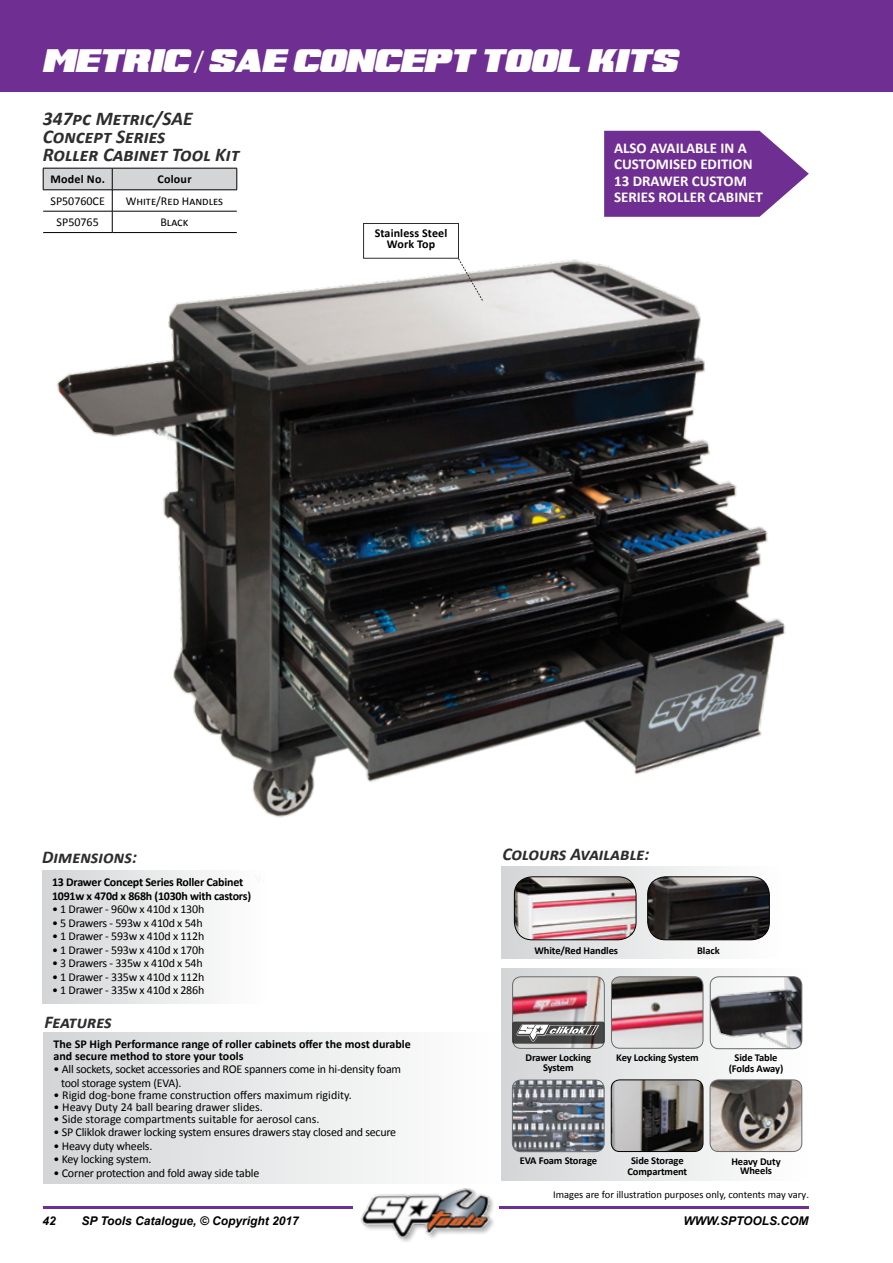
<style>
.page{position:relative;width:893px;height:1263px;background:#fff}
.page>*{position:absolute;margin:0;border:0;box-sizing:border-box;transform-origin:0 0}
.t1{font:italic 28.5px "Super Retro M54";color:#fff}
.t2{font:italic 700 19.5px/18px "Calibri";color:#2d2d2d}
.t3{font:italic 700 18px "Calibri";color:#2d2d2d}
.t4{font:700 15px/16.5px "Calibri";color:#fff}
.t5{font:12px/13.5px "Calibri";letter-spacing:-.02em;color:#000}
.t6{font:12px "Calibri";color:#000}
.t7{font:700 12px/12px "Calibri";color:#000}
.t8{font:700 12px/13.5px "Calibri";letter-spacing:-.02em;color:#000}
.t9{font:italic 700 12px "Arial";color:#000}
.t10{font:700 12px/10.5px "Calibri";letter-spacing:.01em;color:#000;text-align:center}
.t11{font:700 10.5px/10.5px "Calibri";letter-spacing:-.01em;color:#000;text-align:center}
.t12{font:10.5px "Calibri";color:#000}
.s1{font-family:"Prestige Elite Std";font-weight:700;font-style:normal}
</style>
<div class="page">
<div style="left:0;top:0;width:893px;height:92px;background:#6f2e91"></div>
<svg style="left:43px;top:168px;width:195px;height:29px"></svg>
<hr style="left:43px;top:190px;width:69px;height:1px;background:#000">
<hr style="left:112px;top:190px;width:125px;height:1px;background:#000">
<svg style="left:501px;top:876px;width:269px;height:82px"></svg>
<img style="left:648px;top:877px;width:121px;height:63px">
<div style="left:647px;top:877px;width:122px;height:63px;border:1px solid #000;border-radius:18px"></div>
<img style="left:514px;top:877px;width:122px;height:63px">
<div style="left:514px;top:877px;width:122px;height:63px;border:1px solid #000;border-radius:18px"></div>
<div style="left:43px;top:1032px;width:458px;height:152px;background:linear-gradient(to right,#d3d5d6,#fff)"></div>
<div style="left:42px;top:870px;width:225px;height:133px;background:linear-gradient(to right,#d3d5d6,#fff)"></div>
<svg style="left:604px;top:131px;width:205px;height:66px;background:#7d439c"></svg>
<img style="left:42px;top:197px;width:744px;height:679px">
<div style="left:363px;top:223px;width:96px;height:36px;border:1px solid #2b2d30"></div>
<svg style="left:458px;top:258px;width:25px;height:43px"></svg>
<svg style="left:502px;top:969px;width:301px;height:212px"></svg>
<img style="left:512px;top:1080px;width:92px;height:72px">
<div style="left:512px;top:1080px;width:92px;height:72px;border:1px solid #696a6d;border-radius:9px"></div>
<img style="left:611px;top:1080px;width:92px;height:71px">
<div style="left:611px;top:1080px;width:92px;height:72px;border:1px solid #000;border-radius:9px"></div>
<img style="left:710px;top:1080px;width:92px;height:71px">
<div style="left:710px;top:1080px;width:92px;height:72px;border:1px solid #696a6d;border-radius:9px"></div>
<img style="left:611px;top:977px;width:92px;height:71px">
<div style="left:611px;top:976px;width:92px;height:72px;border:1px solid #696a6d;border-radius:9px"></div>
<img style="left:513px;top:977px;width:91px;height:71px">
<div style="left:512px;top:976px;width:92px;height:72px;border:1px solid #696a6d;border-radius:9px"></div>
<div style="left:512px;top:1021px;width:92px;height:23px;background:#434342;border-radius:2px"></div>
<svg style="left:516px;top:1024px;width:83px;height:17px"></svg>
<img style="left:710px;top:977px;width:92px;height:72px">
<div style="left:710px;top:976px;width:92px;height:73px;border:1px solid #696a6d;border-radius:9px"></div>
<img style="left:360px;top:1188px;width:134px;height:53px">
<hr style="left:499px;top:1206px;width:310px;height:2px;background:#6f2e91">
<hr style="left:44px;top:1206px;width:309px;height:2px;background:#6f2e91">
<h1 class="t1" style="left:42px;top:49px;width:636px">METRIC?<span class="s1">/</span>SAE CONCEPT TOOL KITS</h1>
<h2 class="t2" style="left:43px;top:110px;width:198px">347pc Metric/SAE<br>Concept Series<br>Roller Cabinet Tool Kit</h2>
<p class="t8" style="left:50px;top:173px;width:56px">Model No.</p>
<p class="t8" style="left:157px;top:172px;width:36px">Colour</p>
<p class="t6" style="left:51px;top:193px;width:56px">SP50760CE</p>
<p class="t6" style="left:126px;top:193px;width:99px">White/Red Handles</p>
<p class="t6" style="left:57px;top:215px;width:44px">SP50765</p>
<p class="t5" style="left:160px;top:215px;width:30px">Black</p>
<p class="t10" style="left:375px;top:228px;width:74px">Stainless Steel<br>Work Top</p>
<p class="t4" style="left:614px;top:139px;width:150px">ALSO AVAILABLE IN A<br>CUSTOMISED EDITION<br>13 DRAWER CUSTOM<br>SERIES ROLLER CABINET</p>
<h3 class="t3" style="left:42px;top:845px;width:96px">Dimensions:</h3>
<p class="t8" style="left:52px;top:876px;width:201px">13 Drawer Concept Series Roller Cabinet<br>1091w x 470d x 868h (1030h with castors)</p>
<p class="t5" style="left:52px;top:903px;width:154px">• 1 Drawer - 960w x 410d x 130h</p>
<p class="t5" style="left:52px;top:916px;width:152px">• 5 Drawers - 593w x 410d x 54h</p>
<p class="t5" style="left:52px;top:930px;width:154px">• 1 Drawer - 593w x 410d x 112h</p>
<p class="t5" style="left:52px;top:943px;width:154px">• 1 Drawer - 593w x 410d x 170h</p>
<p class="t5" style="left:52px;top:957px;width:152px">• 3 Drawers - 335w x 410d x 54h</p>
<p class="t5" style="left:52px;top:970px;width:154px">• 1 Drawer - 335w x 410d x 112h</p>
<p class="t5" style="left:52px;top:984px;width:154px">• 1 Drawer - 335w x 410d x 286h</p>
<h3 class="t3" style="left:44px;top:1010px;width:69px">Features</h3>
<p class="t7" style="left:54px;top:1038px;width:359px">The SP High Performance range of roller cabinets offer the most durable and secure method to store your tools</p>
<p class="t5" style="left:61px;top:1063px;width:342px;text-indent:-7px">• All sockets, socket accessories and ROE spanners come in hi-density foam tool storage system (EVA).</p>
<p class="t6" style="left:54px;top:1087px;width:300px">• Rigid dog-bone frame construction offers maximum rigidity.</p>
<p class="t5" style="left:54px;top:1100px;width:211px">• Heavy Duty 24 ball bearing drawer slides.</p>
<p class="t6" style="left:54px;top:1111px;width:267px">• Side storage compartments suitable for aerosol cans.</p>
<p class="t5" style="left:54px;top:1126px;width:344px">• SP Cliklok drawer locking system ensures drawers stay closed and secure</p>
<p class="t5" style="left:54px;top:1139px;width:100px">• Heavy duty wheels.</p>
<p class="t5" style="left:54px;top:1153px;width:99px">• Key locking system.</p>
<p class="t5" style="left:54px;top:1166px;width:207px">• Corner protection and fold away side table</p>
<h3 class="t3" style="left:502px;top:842px;width:148px">Colours Available:</h3>
<p class="t11" style="left:534px;top:945px;width:85px">White/Red Handles</p>
<p class="t11" style="left:697px;top:945px;width:24px">Black</p>
<p class="t11" style="left:525px;top:1052px;width:67px">Drawer Locking</p>
<p class="t11" style="left:616px;top:1052px;width:84px">Key Locking System</p>
<p class="t11" style="left:543px;top:1063px;width:32px">System</p>
<p class="t11" style="left:729px;top:1052px;width:56px">Side Table (Folds Away)</p>
<p class="t11" style="left:520px;top:1155px;width:79px">EVA Foam Storage</p>
<p class="t11" style="left:627px;top:1155px;width:61px">Side Storage<br>Compartment</p>
<p class="t11" style="left:731px;top:1157px;width:51px;line-height:9px">Heavy Duty<br>Wheels</p>
<p class="t12" style="left:553px;top:1188px;width:257px">Images are for illustration purposes only, contents may vary.</p>
<p class="t9" style="left:43px;top:1213px;width:15px">42</p>
<p class="t9" style="left:81px;top:1213px;width:219px">SP Tools Catalogue, © Copyright 2017</p>
<p class="t9" style="left:684px;top:1213px;width:126px">WWW.SPTOOLS.COM</p>
</div>
